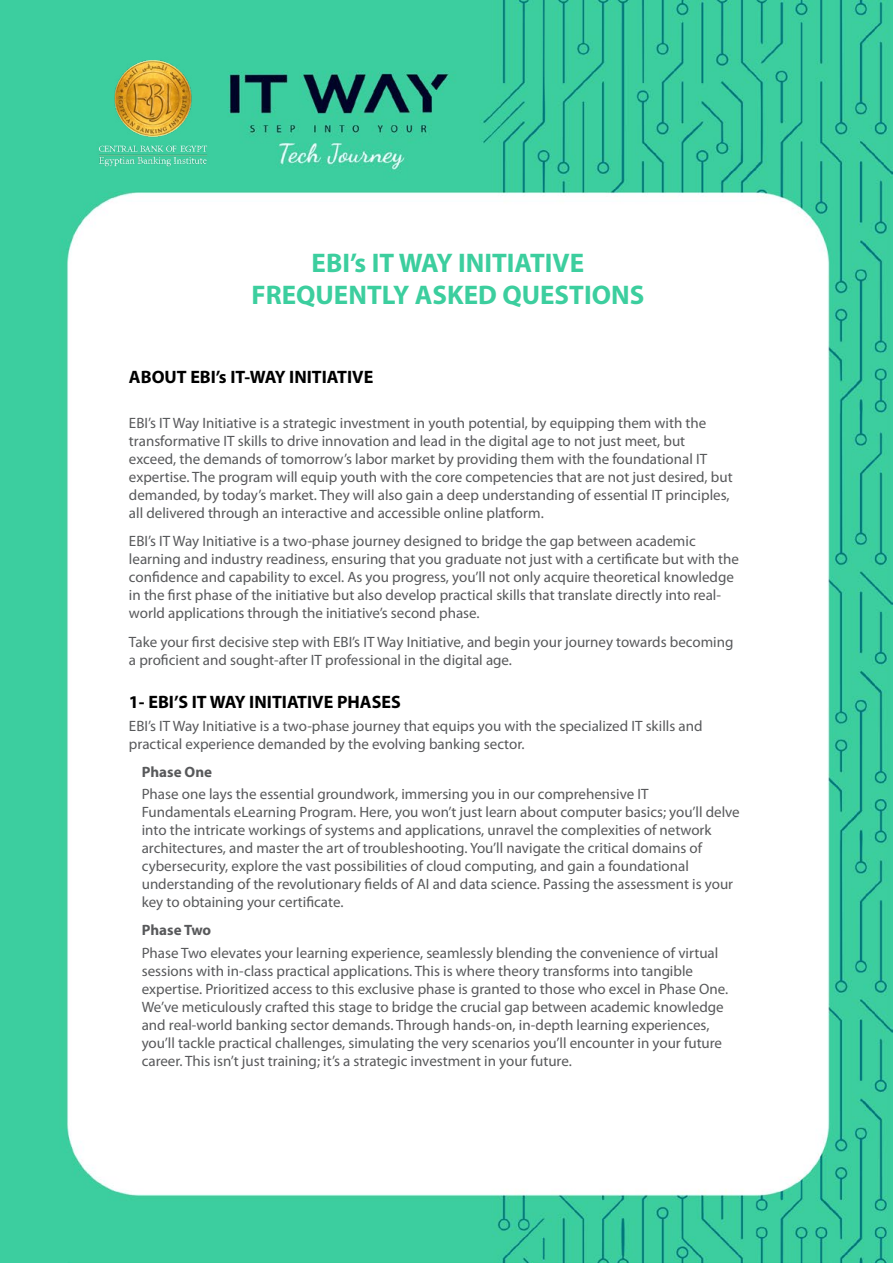
<style>
.page{position:relative;width:893px;height:1263px;background:#fff}
.page>*{position:absolute;margin:0;border:0;box-sizing:border-box;transform-origin:0 0}
.t1{font:700 27px/32.4px "Myriad Pro";color:#3cce9e;text-align:center}
.t2{font:700 18px "Myriad Pro";color:#000}
.t3{font:15px/18px "Myriad Pro";color:#58595b}
.t4{font:700 15px "Myriad Pro";color:#58595b}
</style>
<div class="page">
<img style="left:0;top:0;width:893px;height:1263px">
<img style="left:96px;top:57px;width:114px;height:112px">
<h1 class="t1" style="left:251px;top:246px;width:394px">EBI’s IT WAY INITIATIVE<br>FREQUENTLY ASKED QUESTIONS</h1>
<p class="t2" style="left:129px;top:366px;width:246px">ABOUT EBI’s IT-WAY INITIATIVE</p>
<p class="t3" style="left:129px;top:414px;width:605px">EBI’s IT Way Initiative is a strategic investment in youth potential, by equipping them with the transformative IT skills to drive innovation and lead in the digital age to not just meet, but exceed, the demands of tomorrow’s labor market by providing them with the foundational IT expertise. The program will equip youth with the core competencies that are not just desired, but demanded, by today’s market. They will also gain a deep understanding of essential IT principles, all delivered through an interactive and accessible online platform.</p>
<p class="t3" style="left:129px;top:532px;width:611px">EBI’s IT Way Initiative is a two-phase journey designed to bridge the gap between academic learning and industry readiness, ensuring that you graduate not just with a certificate but with the confidence and capability to excel. As you progress, you’ll not only acquire theoretical knowledge in the first phase of the initiative but also develop practical skills that translate directly into real&shy;world applications through the initiative’s second phase.</p>
<p class="t3" style="left:129px;top:633px;width:606px">Take your first decisive step with EBI’s IT Way Initiative, and begin your journey towards becoming a proficient and sought-after IT professional in the digital age.</p>
<p class="t2" style="left:129px;top:690px;width:273px">1- EBI’S IT WAY INITIATIVE PHASES</p>
<p class="t3" style="left:129px;top:717px;width:575px">EBI’s IT Way Initiative is a two-phase journey that equips you with the specialized IT skills and practical experience demanded by the evolving banking sector.</p>
<p class="t4" style="left:142px;top:762px;width:72px">Phase One</p>
<p class="t3" style="left:142px;top:785px;width:600px">Phase one lays the essential groundwork, immersing you in our comprehensive IT Fundamentals eLearning Program. Here, you won’t just learn about computer basics; you’ll delve into the intricate workings of systems and applications, unravel the complexities of network architectures, and master the art of troubleshooting. You’ll navigate the critical domains of cybersecurity, explore the vast possibilities of cloud computing, and gain a foundational understanding of the revolutionary fields of AI and data science. P assing the assessment is your key to obtaining your certificate.</p>
<p class="t4" style="left:142px;top:920px;width:71px">Phase Two</p>
<p class="t3" style="left:142px;top:944px;width:588px">Phase Two elevates your learning experience, seamlessly blending the convenience of virtual sessions with in-class practical applications. This is where theory transforms into tangible expertise. Prioritized access to this exclusive phase is granted to those who excel in Phase One.<br>We’ve meticulously crafted this stage to bridge the crucial gap between academic knowledge and real-world banking sector demands. Through hands-on, in-depth learning experiences, you’ll tackle practical challenges, simulating the very scenarios you’ll encounter in your future career. This isn’t just training; it’s a strategic investment in your future.</p>
</div>
